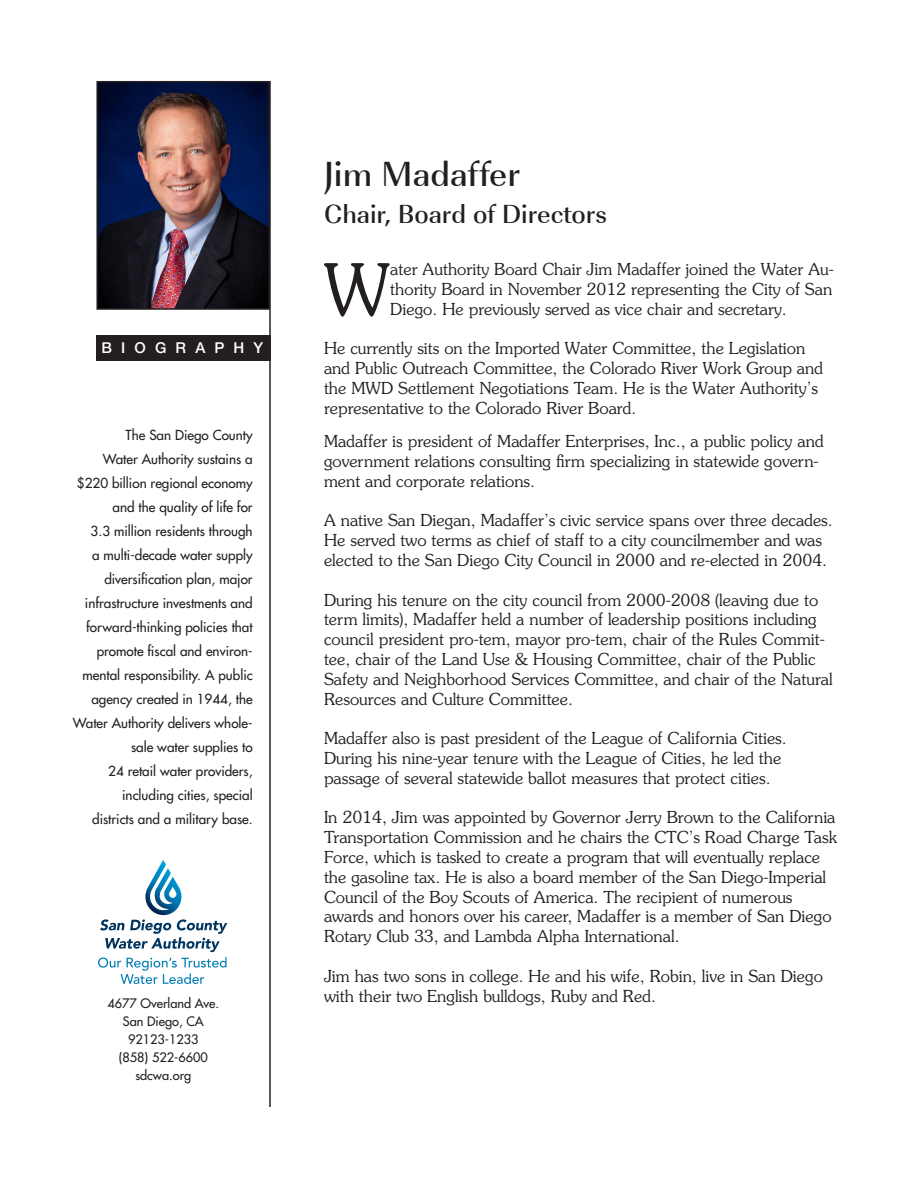
<style>
.page{position:relative;width:918px;height:1188px;background:#fff}
.page>*{position:absolute;margin:0;border:0;box-sizing:border-box;transform-origin:0 0}
.t1{font:300 70.65px "Souvenir";color:#231f20}
.t2{font:500 36px "URW Imperial T";color:#231f20}
.t3{font:500 27px "URW Imperial T";color:#231f20}
.t4{font:300 16.5px/19.8px "Souvenir";color:#231f20}
.t5{font:500 15px "Helvetica Neue";letter-spacing:.61em;color:#fff}
.t6{font:13.5px/24px "Futura";color:#231f20;text-align:right}
.t7{font:12.75px "Futura";color:#231f20}
</style>
<div class="page">
<hr style="left:269px;top:81px;width:2px;height:1026px;background:#231f20">
<img style="left:99px;top:84px;width:168px;height:223px">
<div style="left:96px;top:81px;width:174px;height:229px;border:2px solid #231f20"></div>
<div style="left:96px;top:335px;width:175px;height:26px;background:#231f20"></div>
<svg style="left:98px;top:860px;width:129px;height:124px"></svg>
<p class="t5" style="left:102px;top:339px;width:163px">BIOGRAPHY</p>
<p class="t6" style="left:126px;top:423px;width:129px">The San Diego County</p>
<p class="t6" style="left:103px;top:447px;width:151px">Water Authority sustains a</p>
<p class="t6" style="left:77px;top:471px;width:177px">$220 billion regional economy and the quality of life for</p>
<p class="t6" style="left:73px;top:519px;width:181px">3.3 million residents through<br>a multi-decade water supply diversification plan, major infrastructure investments and forward-thinking policies that promote fiscal and environ&shy;mental responsibility. A public agency created in 1944, the<br>Water Authority delivers whole&shy;sale water supplies to</p>
<p class="t6" style="left:108px;top:759px;width:146px">24 retail water providers, including cities, special</p>
<p class="t6" style="left:92px;top:807px;width:162px">districts and a military base.</p>
<p class="t7" style="left:107px;top:996px;width:113px">4677 Overland Ave.</p>
<p class="t7" style="left:123px;top:1014px;width:82px">San Diego, CA</p>
<p class="t7" style="left:128px;top:1032px;width:72px">92123-1233</p>
<p class="t7" style="left:119px;top:1050px;width:91px">(858) 522-6600</p>
<p class="t7" style="left:135px;top:1068px;width:57px">sdcwa.org</p>
<p class="t2" style="left:324px;top:152px;width:197px">Jim Madaffer</p>
<p class="t3" style="left:324px;top:198px;width:285px">Chair, Board of Directors</p>
<p class="t1" style="left:324px;top:247px;width:68px">W</p>
<p class="t4" style="left:390px;top:259px;width:445px;text-align:justify">ater Authority Board Chair Jim Madaffer joined the Water Au&shy;thority Board in November 2012 representing the City of San Diego. He previously served as vice chair and secretary.</p>
<p class="t4" style="left:324px;top:339px;width:501px">He currently sits on the Imported Water Committee, the Legislation and Public Outreach Committee, the Colorado River Work Group and the MWD Settlement Negotiations Team. He is the Water Authority’s representative to the Colorado River Board.</p>
<p class="t4" style="left:324px;top:431px;width:501px">Madaffer is president of Madaffer Enterprises, Inc., a public policy and government relations consulting firm specializing in statewide govern&shy;ment and corporate relations.</p>
<p class="t4" style="left:324px;top:511px;width:510px">A native San Diegan, Madaffer’s civic service spans over three decades.<br>He served two terms as chief of staff to a city councilmember and was elected to the San Diego City Council in 2000 and re-elected in 2004.</p>
<p class="t4" style="left:324px;top:590px;width:510px">During his tenure on the city council from 2000-2008 (leaving due to term limits), Madaffer held a number of leadership positions including council president pro-tem, mayor pro-tem, chair of the Rules Commit&shy;tee, chair of the Land Use &amp; Housing Committee, chair of the Public Safety and Neighborhood Services Committee, and chair of the Natural Resources and Culture Committee.</p>
<p class="t4" style="left:324px;top:728px;width:464px">Madaffer also is past president of the League of California Cities.<br>During his nine-year tenure with the League of Cities, he led the passage of several statewide ballot measures that protect cities.</p>
<p class="t4" style="left:324px;top:808px;width:515px">In 2014, Jim was appointed by Governor Jerry Brown to the California Transportation Commission and he chairs the CTC’s Road Charge Task Force, which is tasked to create a program that will eventually replace the gasoline tax. He is also a board member of the San Diego-Imperial Council of the Boy Scouts of America. The recipient of numerous awards and honors over his career, Madaffer is a member of San Diego Rotary Club 33, and Lambda Alpha International.</p>
<p class="t4" style="left:324px;top:966px;width:500px">Jim has two sons in college. He and his wife, Robin, live in San Diego with their two English bulldogs, Ruby and Red.</p>
</div>
